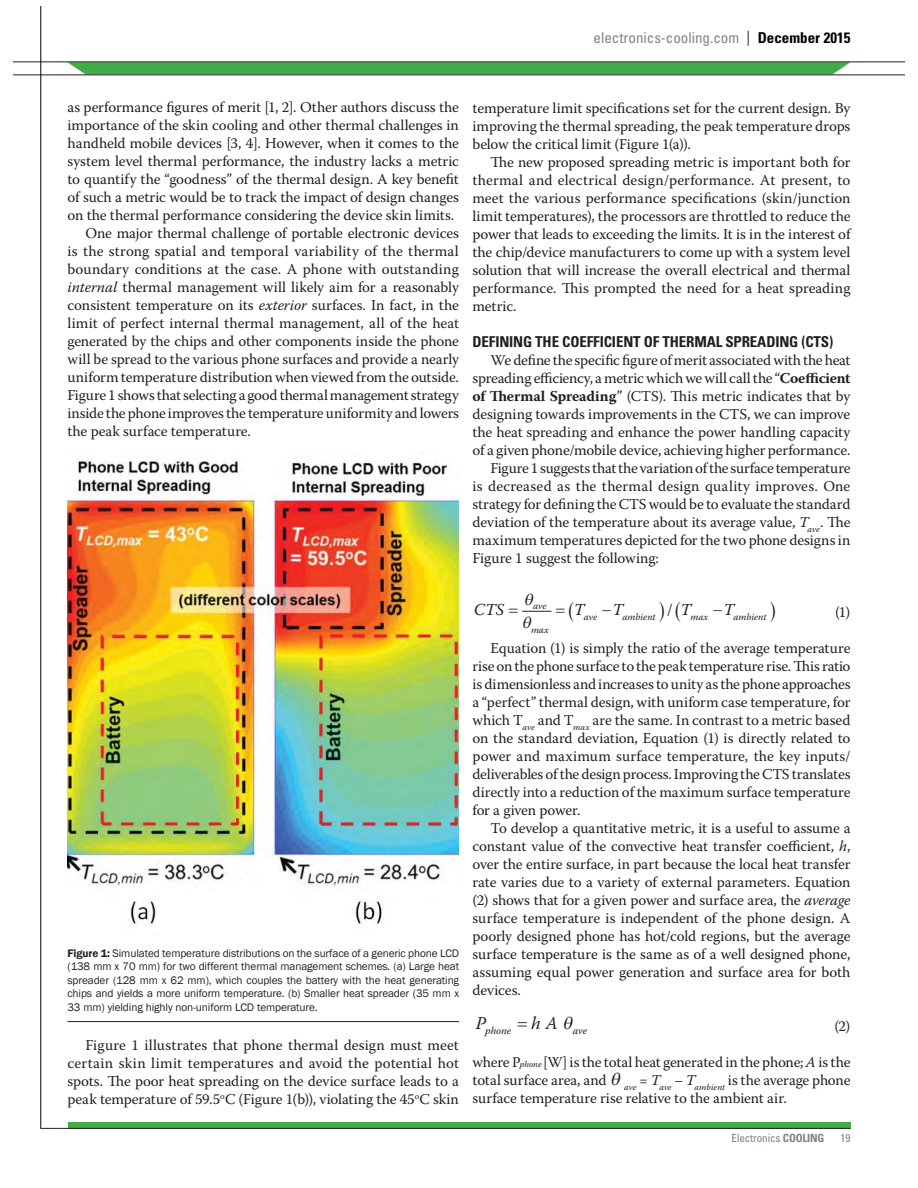
<style>
.page{position:relative;width:918px;height:1188px;background:#fff}
.page>*{position:absolute;margin:0;border:0;box-sizing:border-box;transform-origin:0 0}
.t1{font:italic 18px "Warnock Pro";color:#231f20}
.t2{font:italic 16.65px "Warnock Pro";color:#231f20}
.t3{font:16.65px "Warnock Pro";color:#231f20}
.t4{font:15px/18px "Warnock Pro";letter-spacing:-.005em;color:#231f20;text-align:justify}
.t5{font:15px "Warnock Pro";letter-spacing:.015em;color:#231f20}
.t6{font:700 condensed 15px "Univers LT Std";letter-spacing:-.01em;color:#231f20}
.t7{font:condensed 15px "Univers LT Std";color:#808285}
.t8{font:11.25px/13.5px "Franklin Gothic";letter-spacing:-.01em;color:#231f20;text-align:justify}
.t9{font:condensed 11.25px "Univers LT Std";letter-spacing:-.015em;color:#808285}
.t10{font:italic 10.35px "Warnock Pro";color:#231f20}
.t11{font:italic 9.6px "Warnock Pro";color:#231f20}
.s1{color:#231f20}
.s2{font-weight:700;color:#000}
.s3{font-style:italic}
.s4{font-weight:600}
.s5{font-weight:700}
.s6{font-style:italic;font-size:8.7px}
</style>
<div class="page">
<svg style="left:67px;top:63px;width:784px;height:12px;background:#46a84d"></svg>
<hr style="left:14px;top:62px;width:891px;height:1px;background:#231f20">
<hr style="left:14px;top:75px;width:891px;height:1px;background:#231f20">
<div style="left:68px;top:1122px;width:782px;height:6px;background:#41ad49"></div>
<hr style="left:41px;top:7px;width:1px;height:1122px;background:#000">
<hr style="left:41px;top:1128px;width:810px;height:1px;background:#231f20">
<img style="left:68px;top:458px;width:391px;height:469px">
<hr style="left:68px;top:1021px;width:391px;height:1px;background:#231f20">
<svg style="left:522px;top:611px;width:29px;height:1px"></svg>
<p class="t7" style="left:594px;top:29px;width:258px">electronics-cooling.com <span class="s1">|</span> <span class="s2">December 2015</span></p>
<p class="t4" style="left:67px;top:100px;width:393px">as performance figures of merit [1, 2]. Other authors discuss the</p>
<p class="t4" style="left:67px;top:118px;width:393px">importance of the skin cooling and other thermal challenges in</p>
<p class="t4" style="left:67px;top:136px;width:393px">handheld mobile devices [3, 4]. However, when it comes to the</p>
<p class="t4" style="left:67px;top:154px;width:393px">system level thermal performance, the industry lacks a metric</p>
<p class="t4" style="left:67px;top:172px;width:393px">to quantify the “goodness” of the thermal design. A key benefit</p>
<p class="t4" style="left:67px;top:190px;width:393px">of such a metric would be to track the impact of design changes</p>
<p class="t4" style="left:67px;top:208px;width:388px">on the thermal performance considering the device skin limits.</p>
<p class="t4" style="left:85px;top:226px;width:375px">One major thermal challenge of portable electronic devices</p>
<p class="t4" style="left:67px;top:244px;width:393px">is the strong spatial and temporal variability of the thermal</p>
<p class="t4" style="left:67px;top:262px;width:393px">boundary conditions at the case. A phone with outstanding</p>
<p class="t4" style="left:67px;top:280px;width:393px"><span class="s3">internal</span> thermal management will likely aim for a reasonably</p>
<p class="t4" style="left:67px;top:298px;width:393px">consistent temperature on its <span class="s3">exterior</span> surfaces. In fact, in the</p>
<p class="t4" style="left:67px;top:316px;width:393px">limit of perfect internal thermal management, all of the heat</p>
<p class="t4" style="left:67px;top:334px;width:393px">generated by the chips and other components inside the phone</p>
<p class="t4" style="left:67px;top:352px;width:393px">will be spread to the various phone surfaces and provide a nearly</p>
<p class="t4" style="left:67px;top:370px;width:393px">uniform temperature distribution when viewed from the outside.</p>
<p class="t4" style="left:67px;top:388px;width:393px">Figure 1 shows that selecting a good thermal management strategy</p>
<p class="t4" style="left:67px;top:406px;width:393px">inside the phone improves the temperature uniformity and lowers</p>
<p class="t4" style="left:67px;top:424px;width:185px">the peak surface temperature.</p>
<p class="t8" style="left:68px;top:946px;width:393px"><span class="s4">Figure 1:</span> Simulated temperature distributions on the surface of a generic phone LCD (138 mm x 70 mm) for two different thermal management schemes. (a) Large heat spreader (128 mm x 62 mm), which couples the battery with the heat generating chips and yields a more uniform temperature. (b) Smaller heat spreader (35 mm x 33 mm) yielding highly non-uniform LCD temperature.</p>
<p class="t4" style="left:68px;top:1037px;width:393px;text-indent:18px">Figure 1 illustrates that phone thermal design must meet certain skin limit temperatures and avoid the potential hot spots. The poor heat spreading on the device surface leads to a peak temperature of 59.5<sup>o</sup>C (Figure 1(b)), violating the 45<sup>o</sup>C skin</p>
<p class="t4" style="left:472px;top:100px;width:379px">temperature limit specifications set for the current design. By improving the thermal spreading, the peak temperature drops below the critical limit (Figure 1(a)).</p>
<p class="t4" style="left:472px;top:154px;width:380px;text-indent:18px">The new proposed spreading metric is important both for thermal and electrical design/performance. At present, to meet the various performance specifications (skin/junction limit temperatures), the processors are throttled to reduce the power that leads to exceeding the limits. It is in the interest of the chip/device manufacturers to come up with a system level solution that will increase the overall electrical and thermal performance. This prompted the need for a heat spreading metric.</p>
<p class="t6" style="left:472px;top:335px;width:362px">DEFINING THE COEFFICIENT OF THERMAL SPREADING (CTS)</p>
<p class="t4" style="left:490px;top:352px;width:362px">We define the specific figure of merit associated with the heat</p>
<p class="t4" style="left:472px;top:370px;width:380px">spreading efficiency, a metric which we will call the “<span class="s5">Coefficient</span></p>
<p class="t4" style="left:472px;top:388px;width:379px"><span class="s5">of Thermal Spreading</span>” (CTS). This metric indicates that by</p>
<p class="t4" style="left:472px;top:406px;width:379px">designing towards improvements in the CTS, we can improve</p>
<p class="t4" style="left:472px;top:424px;width:379px">the heat spreading and enhance the power handling capacity</p>
<p class="t4" style="left:472px;top:442px;width:379px">of a given phone/mobile device, achieving higher performance.</p>
<p class="t4" style="left:490px;top:460px;width:362px">Figure 1 suggests that the variation of the surface temperature</p>
<p class="t5" style="left:472px;top:480px;width:379px">is decreased as the thermal design quality improves. One</p>
<p class="t4" style="left:472px;top:496px;width:379px">strategy for defining the CTS would be to evaluate the standard</p>
<p class="t4" style="left:472px;top:514px;width:380px">deviation of the temperature about its average value, <span class="s3">T</span><sub>ave</sub>. The</p>
<p class="t4" style="left:473px;top:532px;width:380px">maximum temperatures depicted for the two phone designs in</p>
<p class="t4" style="left:473px;top:550px;width:188px">Figure 1 suggest the following:</p>
<p class="t2" style="left:474px;top:604px;width:32px">CTS</p>
<p class="t2" style="left:574px;top:604px;width:12px">T</p>
<p class="t2" style="left:613px;top:604px;width:12px">T</p>
<p class="t2" style="left:681px;top:604px;width:12px">T</p>
<p class="t2" style="left:723px;top:604px;width:12px">T</p>
<p class="t3" style="left:667px;top:604px;width:8px">/</p>
<p class="t4" style="left:835px;top:604px;width:17px">(1)</p>
<p class="t4" style="left:473px;top:640px;width:380px;text-indent:18px">Equation (1) is simply the ratio of the average temperature rise on the phone surface to the peak temperature rise. This ratio is dimensionless and increases to unity as the phone approaches a “perfect” thermal design, with uniform case temperature, for which T<sub>ave</sub> and T<sub>max</sub> are the same. In contrast to a metric based on the standard deviation, Equation (1) is directly related to power and maximum surface temperature, the key inputs/ deliverables of the design process. Improving the CTS translates directly into a reduction of the maximum surface temperature for a given power.</p>
<p class="t4" style="left:473px;top:820px;width:380px;text-indent:18px">To develop a quantitative metric, it is a useful to assume a constant value of the convective heat transfer coefficient, <span class="s3">h</span>, over the entire surface, in part because the local heat transfer rate varies due to a variety of external parameters. Equation (2) shows that for a given power and surface area, the <span class="s3">average </span>surface temperature is independent of the phone design. A poorly designed phone has hot/cold regions, but the average surface temperature is the same as of a well designed phone, assuming equal power generation and surface area for both devices.</p>
<p class="t1" style="left:476px;top:1017px;width:12px">P</p>
<p class="t1" style="left:531px;top:1017px;width:28px">h A</p>
<p class="t10" style="left:485px;top:1027px;width:28px">phone</p>
<p class="t10" style="left:573px;top:1027px;width:16px">ave</p>
<p class="t4" style="left:834px;top:1018px;width:18px">(2)</p>
<p class="t4" style="left:473px;top:1054px;width:380px">where P<span class="s6">phone</span> [W] is the total heat generated in the phone; <span class="s3">A</span> is the total surface area, and <sub>ave</sub> = <span class="s3">T</span><sub>ave</sub> <span class="s3">– T</span><sub>ambient</sub> is the average phone surface temperature rise relative to the ambient air.</p>
<p class="t11" style="left:533px;top:602px;width:15px">ave</p>
<p class="t11" style="left:584px;top:613px;width:15px">ave</p>
<p class="t11" style="left:623px;top:613px;width:35px">ambient</p>
<p class="t11" style="left:733px;top:613px;width:35px">ambient</p>
<p class="t11" style="left:691px;top:613px;width:19px">max</p>
<p class="t11" style="left:531px;top:626px;width:19px">max</p>
<p class="t9" style="left:732px;top:1131px;width:94px">Electronics <span class="s5">COOLING</span></p>
<p class="t9" style="left:841px;top:1131px;width:11px">19</p>
</div>
